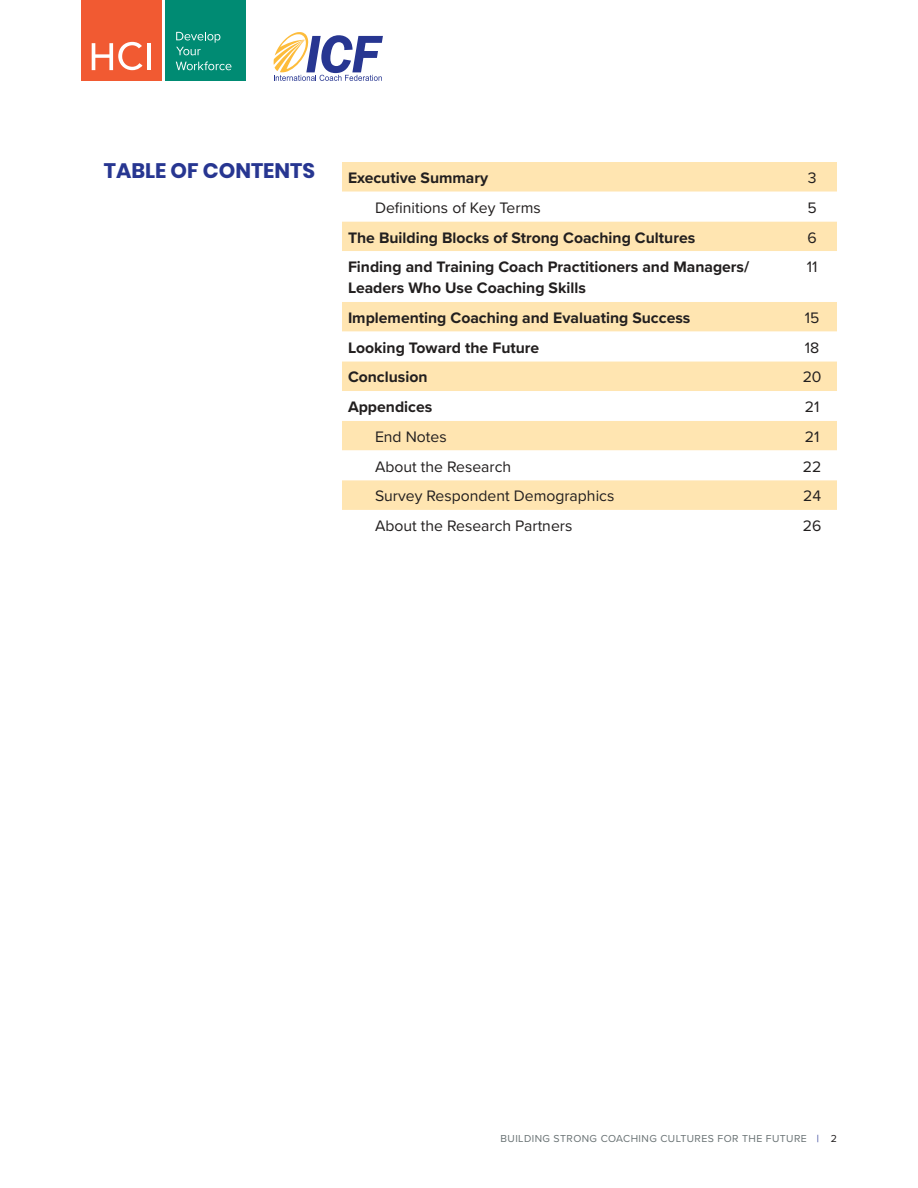
<style>
.page{position:relative;width:918px;height:1188px;background:#fff}
.page>*{position:absolute;margin:0;border:0;box-sizing:border-box;transform-origin:0 0}
.t1{font:700 21px "Poppins";color:#273691}
.t2{font:700 15.75px/21px "Proxima Nova";color:#221f1f}
.t3{font:15.75px "Proxima Nova";color:#221f1f}
.t4{font:10.5px "Proxima Nova";letter-spacing:.04em;color:#697274}
.s1{color:#273691}
.s2{color:#221f1f}
</style>
<div class="page">
<div style="left:165px;top:0;width:81px;height:81px;background:#008b73"></div>
<div style="left:81px;top:0;width:81px;height:81px;background:#f15a32"></div>
<svg style="left:92px;top:42px;width:50px;height:28px"></svg>
<hr style="left:147px;top:43px;width:4px;height:27px;background:#fff">
<svg style="left:176px;top:62px;width:55px;height:8px"></svg>
<svg style="left:176px;top:32px;width:44px;height:23px"></svg>
<svg style="left:274px;top:32px;width:109px;height:49px"></svg>
<div style="left:342px;top:162px;width:495px;height:30px;background:#ffe5b1"></div>
<svg style="left:342px;top:221px;width:495px;height:289px;fill:#ffe7b8"></svg>
<h1 class="t1" style="left:104px;top:158px;width:213px">TABLE OF CONTENTS</h1>
<p class="t2" style="left:348px;top:168px;width:142px">Executive Summary</p>
<p class="t3" style="left:808px;top:171px;width:10px">3</p>
<p class="t3" style="left:375px;top:201px;width:167px">Definitions of Key Terms</p>
<p class="t3" style="left:808px;top:201px;width:11px">5</p>
<p class="t2" style="left:348px;top:228px;width:349px">The Building Blocks of Strong Coaching Cultures</p>
<p class="t3" style="left:808px;top:231px;width:11px">6</p>
<p class="t2" style="left:348px;top:257px;width:403px">Finding and Training Coach Practitioners and Managers/<br>Leaders Who Use Coaching Skills</p>
<p class="t3" style="left:807px;top:260px;width:12px">11</p>
<p class="t2" style="left:348px;top:308px;width:344px">Implementing Coaching and Evaluating Success</p>
<p class="t3" style="left:805px;top:311px;width:16px">15</p>
<p class="t2" style="left:348px;top:338px;width:193px">Looking Toward the Future</p>
<p class="t3" style="left:805px;top:341px;width:16px">18</p>
<p class="t2" style="left:348px;top:368px;width:81px">Conclusion</p>
<p class="t3" style="left:803px;top:371px;width:20px">20</p>
<p class="t2" style="left:348px;top:397px;width:86px">Appendices</p>
<p class="t3" style="left:805px;top:400px;width:16px">21</p>
<p class="t3" style="left:375px;top:430px;width:73px">End Notes</p>
<p class="t3" style="left:805px;top:430px;width:16px">21</p>
<p class="t3" style="left:375px;top:460px;width:138px">About the Research</p>
<p class="t3" style="left:803px;top:460px;width:20px">22</p>
<p class="t3" style="left:375px;top:489px;width:241px">Survey Respondent Demographics</p>
<p class="t3" style="left:803px;top:489px;width:20px">24</p>
<p class="t3" style="left:375px;top:519px;width:199px">About the Research Partners</p>
<p class="t3" style="left:803px;top:519px;width:20px">26</p>
<p class="t4" style="left:501px;top:1134px;width:338px">BUILDING STRONG COACHING CULTURES FOR THE FUTURE <span class="s1">|</span> <span class="s2">2</span></p>
</div>
